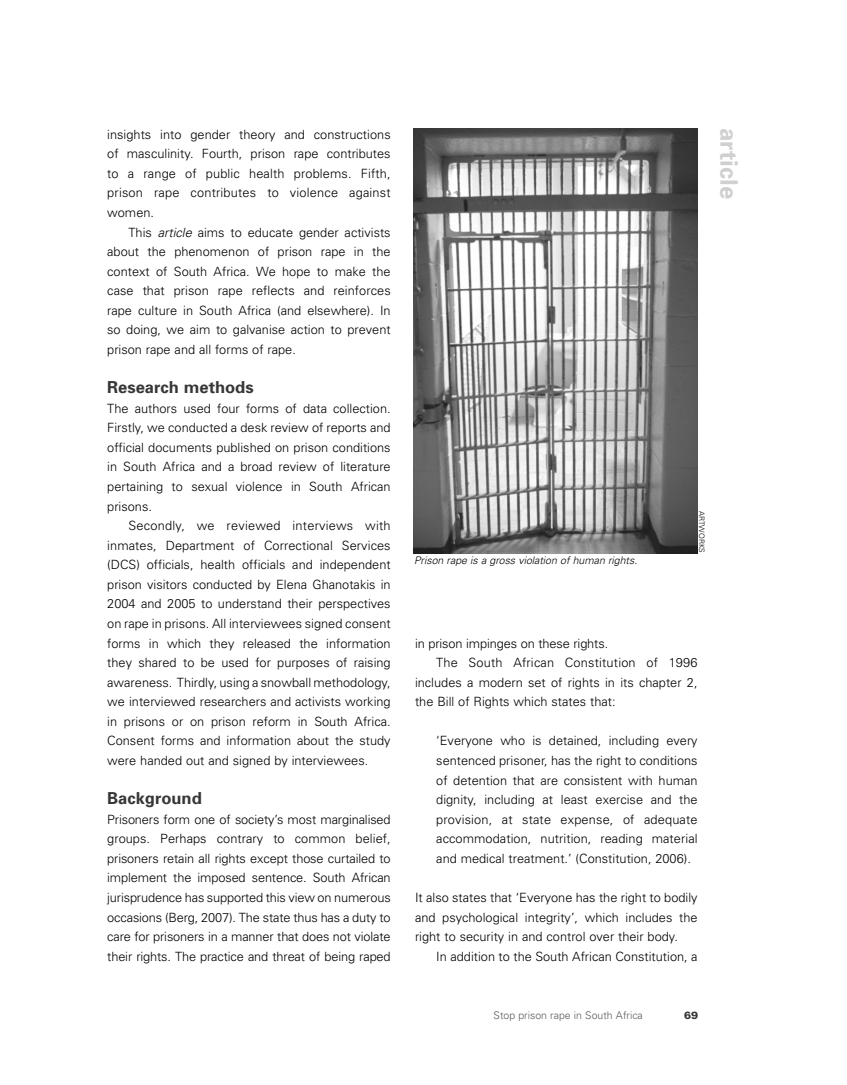
<style>
.page{position:relative;width:847px;height:1085px;background:#fff}
.page>*{position:absolute;margin:0;border:0;box-sizing:border-box;transform-origin:0 0}
.t1{font:700 24px "Univers";color:#d0d0d0}
.t2{font:700 16.5px "Univers";color:#373737}
.t3{font:300 12.75px/19.5px "Univers";color:#000;text-align:justify}
.t4{font:italic 300 10.5px "Univers";color:#000}
.t5{font:300 10.5px "Univers";color:#5a5a5a}
.t6{font:900 10.5px "Univers";color:#373737}
.t7{font:300 7.5px "Univers";color:#000}
.s1{font-style:italic}
</style>
<div class="page">
<img style="left:413px;top:129px;width:284px;height:424px">
<p class="t3" style="left:107px;top:125px;width:285px">insights into gender theory and constructions of masculinity. Fourth, prison rape contributes to a range of public health problems. Fifth, prison rape contributes to violence against women.</p>
<p class="t3" style="left:107px;top:223px;width:285px;text-indent:21px">This <span class="s1">article</span> aims to educate gender activists about the phenomenon of prison rape in the context of South Africa. We hope to make the case that prison rape reflects and reinforces rape culture in South Africa (and elsewhere). In so doing, we aim to galvanise action to prevent prison rape and all forms of rape.</p>
<p class="t2" style="left:107px;top:381px;width:148px">Research methods</p>
<p class="t3" style="left:107px;top:399px;width:285px">The authors used four forms of data collection.<br>Firstly, we conducted a desk review of reports and official documents published on prison conditions in South Africa and a broad review of literature pertaining to sexual violence in South African prisons.</p>
<p class="t3" style="left:107px;top:517px;width:285px;text-indent:21px">Secondly, we reviewed interviews with inmates, Department of Correctional Services (DCS) officials, health officials and independent prison visitors conducted by Elena Ghanotakis in 2004 and 2005 to understand their perspectives on rape in prisons. All interviewees signed consent forms in which they released the information they shared to be used for purposes of raising awareness. Thirdly, using a snowball methodology, we interviewed researchers and activists working in prisons or on prison reform in South Africa.<br>Consent forms and information about the study were handed out and signed by interviewees.</p>
<p class="t2" style="left:107px;top:792px;width:96px">Background</p>
<p class="t3" style="left:107px;top:810px;width:285px">Prisoners form one of society’s most marginalised groups. Perhaps contrary to common belief, prisoners retain all rights except those curtailed to implement the imposed sentence. South African jurisprudence has supported this view on numerous occasions (Berg, 2007). The state thus has a duty to care for prisoners in a manner that does not violate their rights. The practice and threat of being raped</p>
<h1 class="t1" style="left:737px;top:128px;width:72px;rotate:90deg">article</h1>
<p class="t4" style="left:414px;top:556px;width:224px">Prison rape is a gross violation of human rights.</p>
<p class="t7" style="left:704px;top:511px;width:43px;rotate:90deg">ARTWORKS</p>
<p class="t3" style="left:415px;top:634px;width:195px">in prison impinges on these rights.</p>
<p class="t3" style="left:436px;top:654px;width:263px">The South African Constitution of 1996</p>
<p class="t3" style="left:415px;top:673px;width:284px">includes a modern set of rights in its chapter 2,</p>
<p class="t3" style="left:415px;top:693px;width:202px">the Bill of Rights which states that:</p>
<p class="t3" style="left:436px;top:732px;width:263px">‘Everyone who is detained, including every sentenced prisoner, has the right to conditions of detention that are consistent with human dignity, including at least exercise and the provision, at state expense, of adequate accommodation, nutrition, reading material and medical treatment.’ (Constitution, 2006).</p>
<p class="t3" style="left:415px;top:888px;width:284px">It also states that ‘Everyone has the right to bodily and psychological integrity’, which includes the right to security in and control over their body.</p>
<p class="t3" style="left:436px;top:947px;width:263px">In addition to the South African Constitution, a</p>
<p class="t5" style="left:493px;top:1011px;width:151px">Stop prison rape in South Africa</p>
<p class="t6" style="left:683px;top:1011px;width:16px">69</p>
</div>
